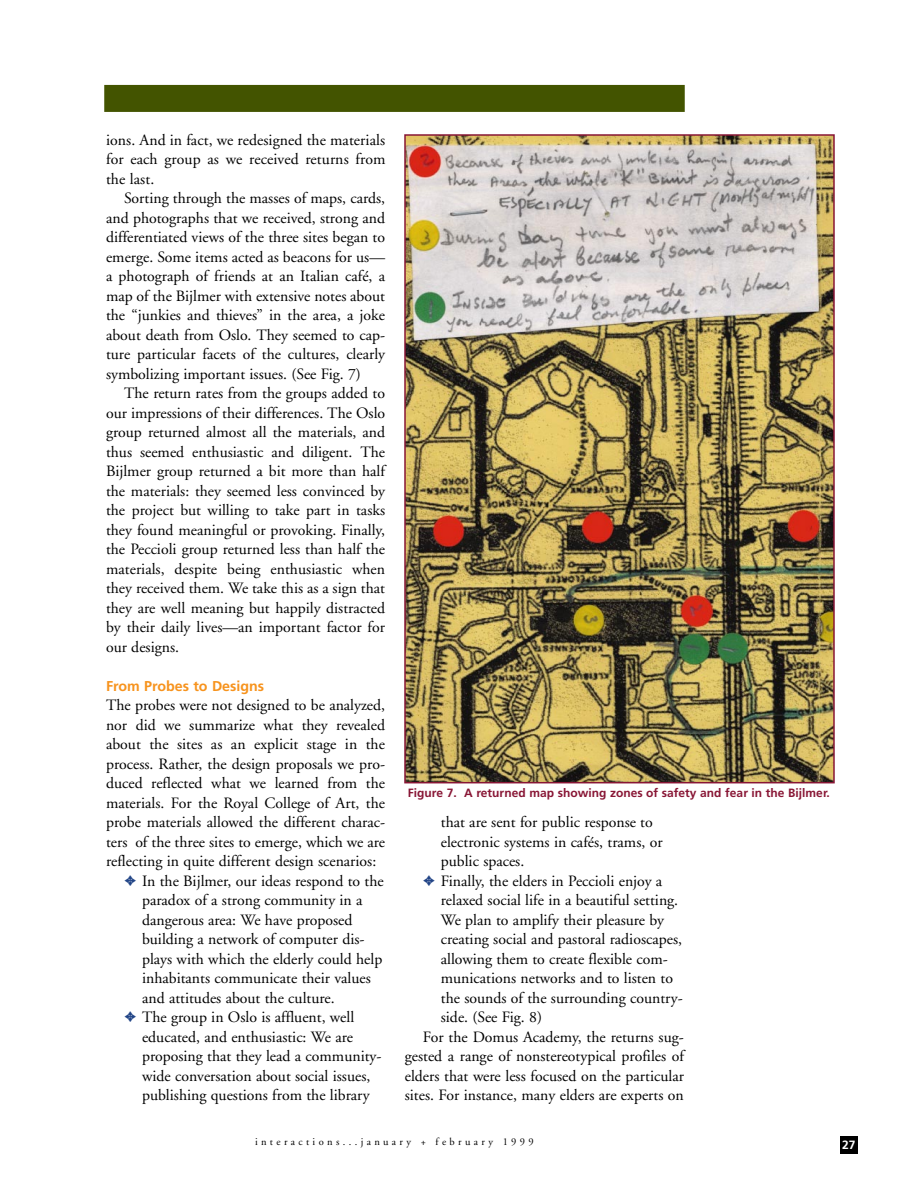
<style>
.page{position:relative;width:918px;height:1188px;background:#fff}
.page>*{position:absolute;margin:0;border:0;box-sizing:border-box;transform-origin:0 0}
.t1{font:15.75px/19.5px "Adobe Garamond";color:#000;text-align:justify}
.t2{font:700 14.25px "Frutiger";color:#f7931d}
.t3{font:700 12px "Frutiger";color:#881635}
.t4{font:700 12px "Frutiger";color:#fff}
.t5{font:10.5px "Adobe Garamond";letter-spacing:.32em;color:#000}
.s1{color:#224587}
</style>
<div class="page">
<div style="left:104px;top:85px;width:581px;height:27px;background:#435400"></div>
<div style="left:840px;top:1136px;width:18px;height:18px;background:#000"></div>
<img style="left:407px;top:137px;width:425px;height:643px">
<div style="left:404px;top:134px;width:431px;height:649px;border:2px solid #881635"></div>
<p class="t1" style="left:106px;top:131px;width:281px">ions. And in fact, we redesigned the materials for each group as we received returns from the last.</p>
<p class="t1" style="left:106px;top:190px;width:281px;text-indent:18px">Sorting through the masses of maps, cards, and photographs that we received, strong and differentiated views of the three sites began to emerge. Some items acted as beacons for us— a photograph of friends at an Italian café, a map of the Bijlmer with extensive notes about the “junkies and thieves” in the area, a joke about death from Oslo. They seemed to cap&shy;ture particular facets of the cultures, clearly symbolizing important issues. (See Fig. 7)</p>
<p class="t1" style="left:106px;top:385px;width:281px;text-indent:18px">The return rates from the groups added to our impressions of their differences. The Oslo group returned almost all the materials, and thus seemed enthusiastic and diligent. The Bijlmer group returned a bit more than half the materials: they seemed less convinced by the project but willing to take part in tasks they found meaningful or provoking. Finally, the Peccioli group returned less than half the materials, despite being enthusiastic when they received them. We take this as a sign that they are well meaning but happily distracted by their daily lives—an important factor for our designs.</p>
<p class="t2" style="left:106px;top:680px;width:160px">From Probes to Designs</p>
<p class="t1" style="left:106px;top:697px;width:281px">The probes were not designed to be analyzed,</p>
<p class="t1" style="left:106px;top:716px;width:280px">nor did we summarize what they revealed</p>
<p class="t1" style="left:106px;top:736px;width:280px">about the sites as an explicit stage in the</p>
<p class="t1" style="left:106px;top:755px;width:281px">process. Rather, the design proposals we pro-</p>
<p class="t1" style="left:106px;top:775px;width:281px">duced reflected what we learned from the</p>
<p class="t1" style="left:106px;top:794px;width:281px">materials. For the Royal College of Art, the</p>
<p class="t1" style="left:106px;top:814px;width:281px">probe materials allowed the different charac-</p>
<p class="t1" style="left:106px;top:833px;width:281px">ters of the three sites to emerge, which we are</p>
<p class="t1" style="left:106px;top:853px;width:272px">reflecting in quite different design scenarios:</p>
<p class="t1" style="left:124px;top:872px;width:261px"><span class="s1">✦</span> In the Bijlmer, our ideas respond to the</p>
<p class="t1" style="left:142px;top:892px;width:222px">paradox of a strong community in a</p>
<p class="t1" style="left:142px;top:911px;width:212px">dangerous area: We have proposed</p>
<p class="t1" style="left:142px;top:931px;width:224px">building a network of computer dis-</p>
<p class="t1" style="left:142px;top:950px;width:242px">plays with which the elderly could help</p>
<p class="t1" style="left:142px;top:970px;width:230px">inhabitants communicate their values</p>
<p class="t1" style="left:142px;top:989px;width:194px">and attitudes about the culture.</p>
<p class="t1" style="left:124px;top:1009px;width:232px"><span class="s1">✦</span> The group in Oslo is affluent, well</p>
<p class="t1" style="left:142px;top:1028px;width:213px">educated, and enthusiastic: We are</p>
<p class="t1" style="left:142px;top:1048px;width:241px">proposing that they lead a community-</p>
<p class="t1" style="left:142px;top:1067px;width:230px">wide conversation about social issues,</p>
<p class="t1" style="left:142px;top:1087px;width:229px">publishing questions from the library</p>
<p class="t3" style="left:408px;top:788px;width:424px">Figure 7. A returned map showing zones of safety and fear in the Bijlmer.</p>
<p class="t1" style="left:441px;top:814px;width:213px">that are sent for public response to</p>
<p class="t1" style="left:441px;top:833px;width:223px">electronic systems in cafés, trams, or</p>
<p class="t1" style="left:441px;top:853px;width:85px">public spaces.</p>
<p class="t1" style="left:423px;top:872px;width:241px"><span class="s1">✦</span> Finally, the elders in Peccioli enjoy a</p>
<p class="t1" style="left:441px;top:892px;width:239px">relaxed social life in a beautiful setting.</p>
<p class="t1" style="left:441px;top:911px;width:225px">We plan to amplify their pleasure by</p>
<p class="t1" style="left:441px;top:931px;width:243px">creating social and pastoral radioscapes,</p>
<p class="t1" style="left:441px;top:950px;width:229px">allowing them to create flexible com-</p>
<p class="t1" style="left:441px;top:970px;width:234px">munications networks and to listen to</p>
<p class="t1" style="left:441px;top:989px;width:243px">the sounds of the surrounding country-</p>
<p class="t1" style="left:441px;top:1009px;width:103px">side. (See Fig. 8)</p>
<p class="t1" style="left:423px;top:1028px;width:263px">For the Domus Academy, the returns sug-</p>
<p class="t1" style="left:405px;top:1048px;width:281px">gested a range of nonstereotypical profiles of</p>
<p class="t1" style="left:405px;top:1067px;width:281px">elders that were less focused on the particular</p>
<p class="t1" style="left:405px;top:1087px;width:281px">sites. For instance, many elders are experts on</p>
<p class="t5" style="left:255px;top:1138px;width:280px">interactions...january + february 1999</p>
<p class="t4" style="left:842px;top:1140px;width:15px">27</p>
</div>
